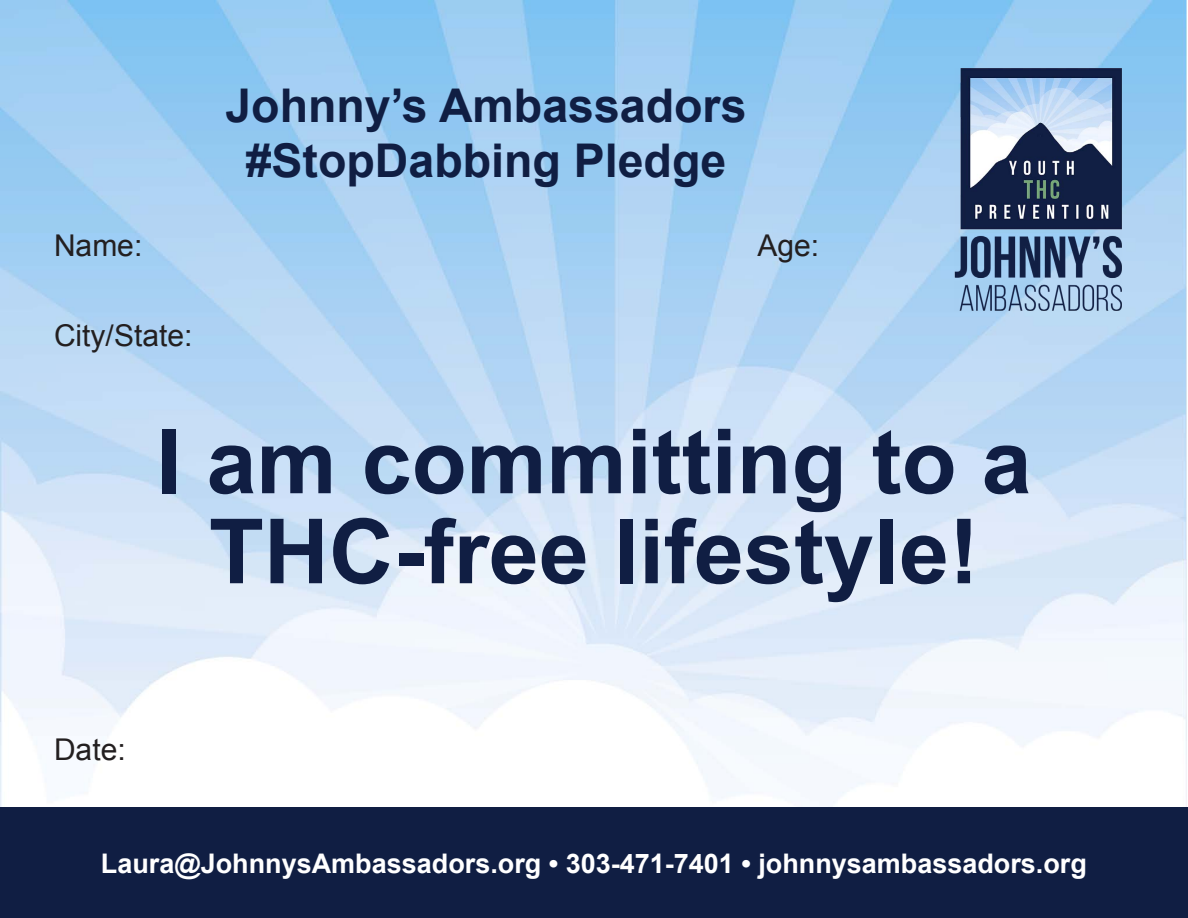
<style>
.page{position:relative;width:1188px;height:918px;background:#fff}
.page>*{position:absolute;margin:0;border:0;box-sizing:border-box;transform-origin:0 0}
.t1{font:700 90px/90px "Arial";color:#101e43;text-align:center}
.t2{font:700 46.5px/55.8px "Arial";color:#101e43;text-align:center}
.t3{font:30px "Arial";color:#231f20}
.t4{font:700 27px "Arial";color:#fff}
</style>
<div class="page">
<img style="left:0;top:0;width:1188px;height:808px">
<img style="left:949px;top:59px;width:185px;height:260px">
<div style="left:0;top:808px;width:1188px;height:110px;background:#101e43"></div>
<h2 class="t2" style="left:225px;top:79px;width:523px">Johnny’s Ambassadors #StopDabbing Pledge</h2>
<p class="t3" style="left:54px;top:226px;width:90px">Name:</p>
<p class="t3" style="left:757px;top:226px;width:63px">Age:</p>
<p class="t3" style="left:54px;top:316px;width:140px">City/State:</p>
<h1 class="t1" style="left:156px;top:420px;width:877px">I am committing to a<br>THC-free lifestyle!</h1>
<p class="t3" style="left:54px;top:730px;width:73px">Date:</p>
<p class="t4" style="left:101px;top:845px;width:988px">Laura@JohnnysAmbassadors.org • 303-471-7401 • johnnysambassadors.org</p>
</div>
